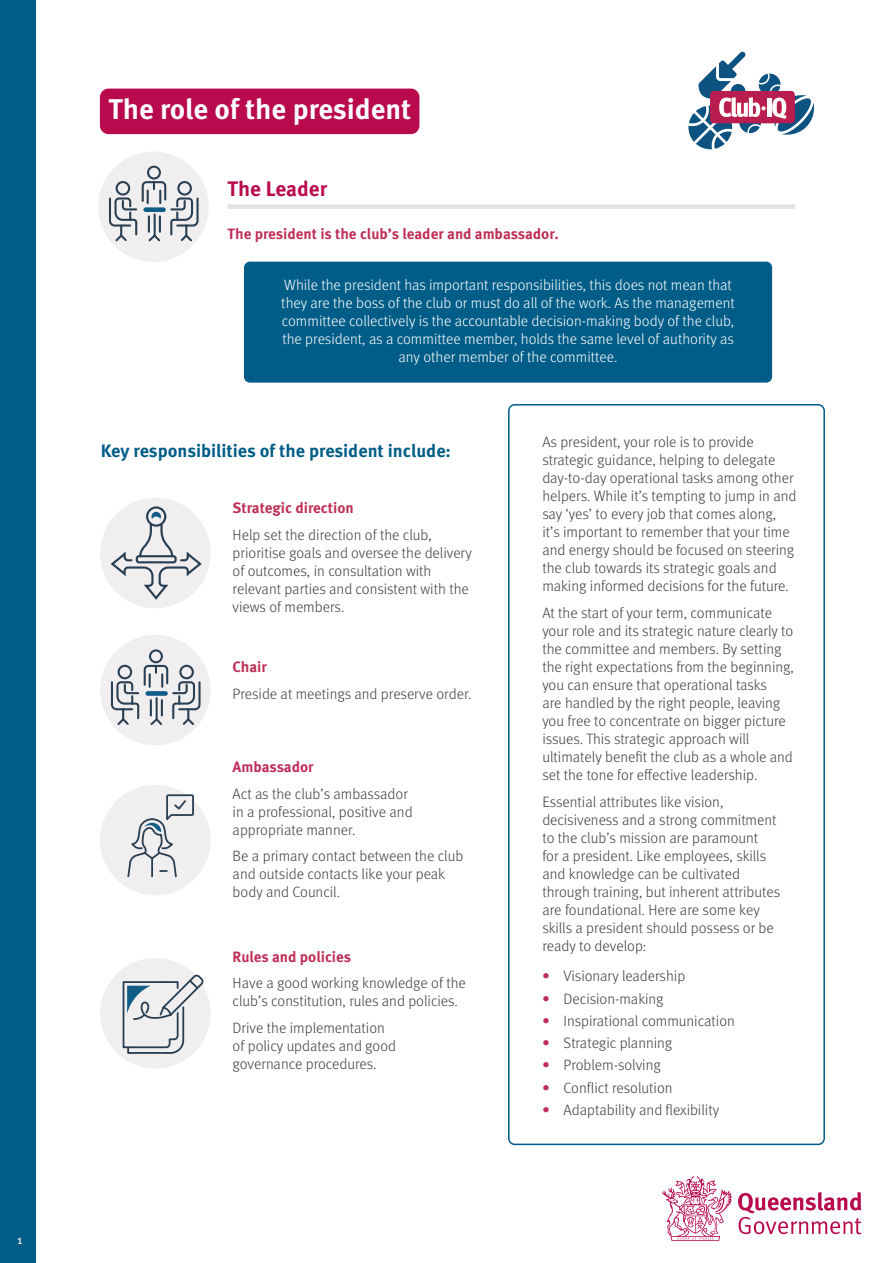
<style>
.page{position:relative;width:893px;height:1263px;background:#fff}
.page>*{position:absolute;margin:0;border:0;box-sizing:border-box;transform-origin:0 0}
.Title_banner{font:700 28.5px "Meta Pro";color:#fff}
.Heading_Level_2_no_number{font:700 21px "Meta Pro";color:#b80a4d}
.Heading_Level_3_no_number{font:700 18px "Meta Pro";color:#005d87}
.t1{font:300 15px/18px "Meta Pro";color:#3e3e3f}
.Call_out{font:300 15px/18px "Meta Pro";color:#fff;text-align:center}
.t2{font:700 15px "Meta Pro";color:#bf2e58}
.t3{font:12px "Meta Pro";color:#fff}
.s1{font-weight:700;color:#bf2e58}
</style>
<div class="page">
<div style="left:0;top:0;width:36px;height:1263px;background:#005d87"></div>
<svg style="left:738px;top:1192px;width:123px;height:42px"></svg>
<svg style="left:662px;top:1176px;width:70px;height:65px"></svg>
<div style="left:508px;top:404px;width:317px;height:741px;border:2px solid #005d87;border-radius:6px"></div>
<svg style="left:688px;top:51px;width:126px;height:98px"></svg>
<div style="left:100px;top:89px;width:319px;height:45px;background:#b80a4d;border-radius:9px"></div>
<div style="left:228px;top:204px;width:567px;height:5px;background:#e5e2e4"></div>
<div style="left:100px;top:498px;width:111px;height:110px;background:#f0eeef;border-radius:50%"></div>
<div style="left:100px;top:635px;width:111px;height:110px;background:#f0eeef;border-radius:50%"></div>
<div style="left:100px;top:785px;width:111px;height:110px;background:#f0eeef;border-radius:50%"></div>
<div style="left:100px;top:958px;width:111px;height:110px;background:#f0eeef;border-radius:50%"></div>
<div style="left:98px;top:151px;width:111px;height:111px;background:#f0eeef;border-radius:50%"></div>
<div style="left:147px;top:166px;width:14px;height:14px;border:2px solid #283e53;border-radius:50%"></div>
<svg style="left:109px;top:181px;width:91px;height:61px"></svg>
<div style="left:146px;top:506px;width:20px;height:21px;border:2px solid #283e53;border-radius:50%"></div>
<svg style="left:110px;top:512px;width:94px;height:89px"></svg>
<div style="left:149px;top:649px;width:14px;height:14px;border:2px solid #283e53;border-radius:50%"></div>
<svg style="left:110px;top:664px;width:91px;height:61px"></svg>
<svg style="left:127px;top:794px;width:67px;height:84px"></svg>
<svg style="left:122px;top:974px;width:83px;height:80px"></svg>
<div style="left:244px;top:262px;width:528px;height:121px;background:#005d87;border-radius:6px"></div>
<p class="t3" style="left:17px;top:1231px;width:7px">1</p>
<h1 class="Title_banner" style="left:108px;top:86px;width:304px">The role of the president</h1>
<h2 class="Heading_Level_2_no_number" style="left:228px;top:172px;width:101px">The Leader</h2>
<p class="t2" style="left:228px;top:222px;width:333px">The president is the club’s leader and ambassador.</p>
<p class="Call_out" style="left:281px;top:275px;width:455px">While the president has important responsibilities, this does not mean that they are the boss of the club or must do all of the work. As the management committee collectively is the accountable decision-making body of the club, the president, as a committee member, holds the same level of authority as any other member of the committee.</p>
<h3 class="Heading_Level_3_no_number" style="left:101px;top:437px;width:352px">Key responsibilities of the president include:</h3>
<p class="t2" style="left:233px;top:496px;width:123px">Strategic direction</p>
<p class="t1" style="left:233px;top:525px;width:241px">Help set the direction of the club, prioritise goals and oversee the delivery of outcomes, in consultation with relevant parties and consistent with the views of members.</p>
<p class="t2" style="left:233px;top:655px;width:36px">Chair</p>
<p class="t1" style="left:233px;top:684px;width:240px">Preside at meetings and preserve order.</p>
<p class="t2" style="left:233px;top:755px;width:82px">Ambassador</p>
<p class="t1" style="left:233px;top:784px;width:182px">Act as the club’s ambassador in a professional, positive and appropriate manner.</p>
<p class="t1" style="left:233px;top:846px;width:232px">Be a primary contact between the club and outside contacts like your peak body and Council.</p>
<p class="t2" style="left:233px;top:945px;width:120px">Rules and policies</p>
<p class="t1" style="left:233px;top:973px;width:235px">Have a good working knowledge of the club’s constitution, rules and policies.</p>
<p class="t1" style="left:233px;top:1018px;width:165px">Drive the implementation of policy updates and good governance procedures.</p>
<p class="t1" style="left:542px;top:432px;width:256px">As president, your role is to provide strategic guidance, helping to delegate day-to-day operational tasks among other helpers. While it’s tempting to jump in and say ‘yes’ to every job that comes along, it’s important to remember that your time and energy should be focused on steering the club towards its strategic goals and making informed decisions for the future.</p>
<p class="t1" style="left:542px;top:603px;width:253px">At the start of your term, communicate your role and its strategic nature clearly to the committee and members. By setting the right expectations from the beginning, you can ensure that operational tasks<br>are handled by the right people, leaving you free to concentrate on bigger picture issues. This strategic approach will ultimately benefit the club as a whole and set the tone for effective leadership.</p>
<p class="t1" style="left:542px;top:791px;width:239px">Essential attributes like vision, decisiveness and a strong commitment to the club’s mission are paramount<br>for a president. Like employees, skills and knowledge can be cultivated through training, but inherent attributes are foundational. Here are some key skills a president should possess or be ready to develop:</p>
<p class="t1" style="left:542px;top:966px;width:144px"><span class="s1">•</span> Visionary leadership</p>
<p class="t1" style="left:542px;top:988px;width:123px"><span class="s1">•</span> Decision-making</p>
<p class="t1" style="left:542px;top:1011px;width:194px"><span class="s1">•</span> Inspirational communication</p>
<p class="t1" style="left:542px;top:1033px;width:132px"><span class="s1">•</span> Strategic planning</p>
<p class="t1" style="left:542px;top:1055px;width:120px"><span class="s1">•</span> Problem-solving</p>
<p class="t1" style="left:542px;top:1077px;width:132px"><span class="s1">•</span> Conflict resolution</p>
<p class="t1" style="left:542px;top:1100px;width:178px"><span class="s1">•</span> Adaptability and flexibility</p>
</div>
